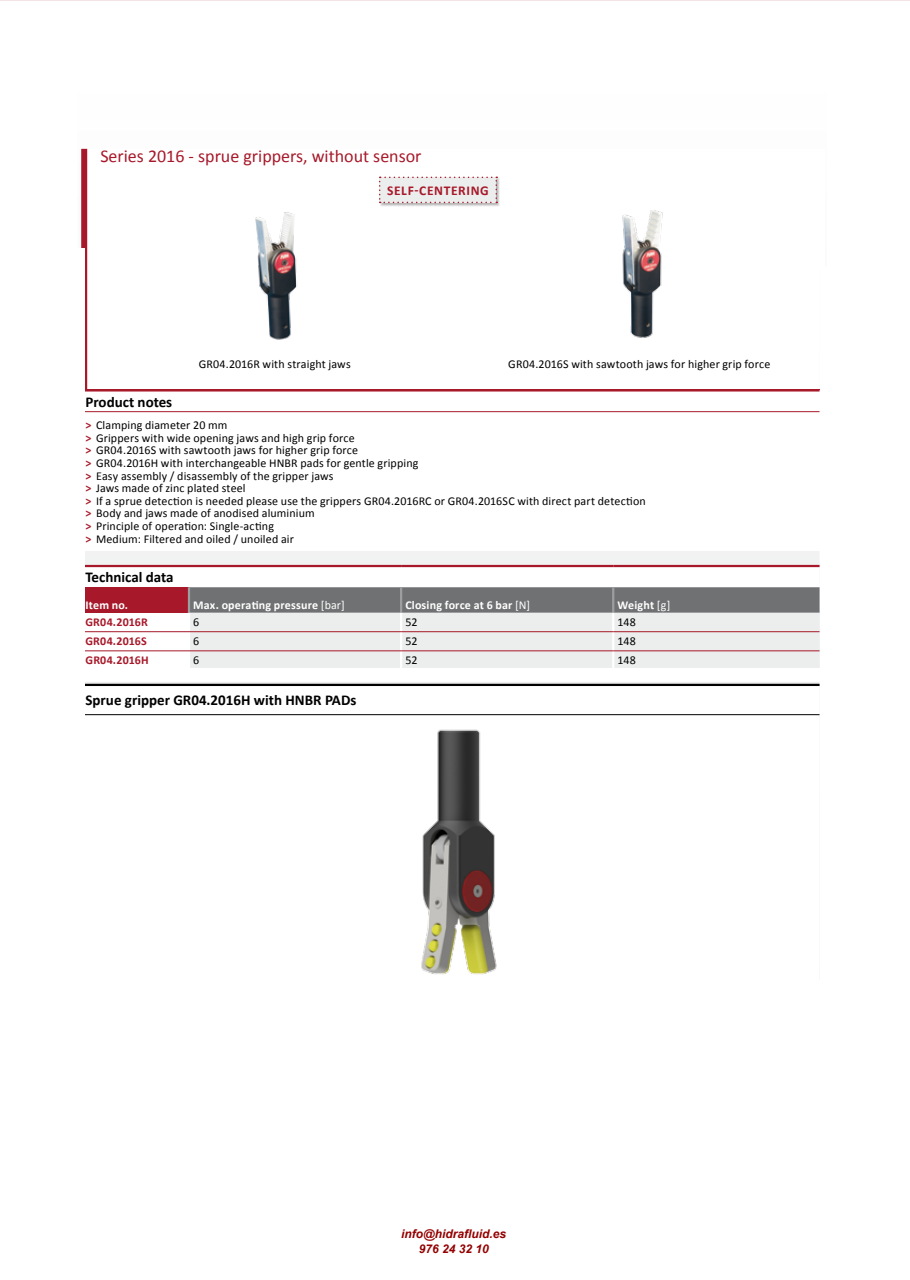
<style>
.page{position:relative;width:910px;height:1280px;background:#fff}
.page>*{position:absolute;margin:0;border:0;box-sizing:border-box;transform-origin:0 0}
.t1{font:18px "Calibri";color:#a7192a}
.t2{font:700 15px "Calibri";color:#000}
.t3{font:700 13.5px "Calibri";letter-spacing:.045em;color:#a7192a}
.t4{font:12px/12.6px "Calibri";letter-spacing:.01em;color:#000}
.t5{font:700 12px "Calibri";letter-spacing:.015em;color:#fff}
.t6{font:700 12px "Calibri";letter-spacing:.015em;color:#a7192a}
.t7{font:italic 700 12px/14.4px "Arial";color:#940000;text-align:center}
.s1{font-weight:700;color:#a7192a}
.s2{font-weight:400}
</style>
<div class="page">
<svg style="left:81px;top:148px;width:739px;height:568px"></svg>
<svg style="left:0;top:0;width:910px;height:1px"></svg>
<svg style="left:87px;top:149px;width:733px;height:242px"></svg>
<svg style="left:81px;top:149px;width:6px;height:240px"></svg>
<img style="left:214px;top:194px;width:121px;height:162px">
<img style="left:579px;top:194px;width:121px;height:162px">
<div style="left:379px;top:177px;width:122px;height:30px;background:#000;opacity:.3"></div>
<svg style="left:379px;top:177px;width:118px;height:26px;background:#e9e6e6"></svg>
<div style="left:84px;top:390px;width:735px;height:161px;background:#fff"></div>
<hr style="left:84px;top:389px;width:735px;height:2px;background:#a7192a">
<hr style="left:84px;top:411px;width:735px;height:1px;background:#a7192a">
<svg style="left:85px;top:567px;width:734px;height:101px"></svg>
<div style="left:84px;top:587px;width:105px;height:26px;background:#a7192a"></div>
<hr style="left:84px;top:565px;width:105px;height:2px;background:#a7192a">
<hr style="left:189px;top:565px;width:212px;height:2px;background:#a7192a">
<hr style="left:401px;top:565px;width:212px;height:2px;background:#a7192a">
<hr style="left:613px;top:565px;width:206px;height:2px;background:#a7192a">
<svg style="left:188px;top:587px;width:631px;height:81px;background:#c3c3c3"></svg>
<hr style="left:84px;top:631px;width:105px;height:1px;background:#a7192a">
<hr style="left:189px;top:631px;width:212px;height:1px;background:#a7192a">
<hr style="left:401px;top:631px;width:212px;height:1px;background:#a7192a">
<hr style="left:613px;top:631px;width:206px;height:1px;background:#a7192a">
<hr style="left:84px;top:651px;width:105px;height:1px;background:#a7192a">
<hr style="left:189px;top:651px;width:212px;height:1px;background:#a7192a">
<hr style="left:401px;top:651px;width:212px;height:1px;background:#a7192a">
<hr style="left:613px;top:651px;width:206px;height:1px;background:#a7192a">
<svg style="left:85px;top:686px;width:734px;height:30px"></svg>
<hr style="left:84px;top:684px;width:735px;height:2px;background:#000">
<hr style="left:84px;top:714px;width:735px;height:1px;background:#000">
<img style="left:421px;top:729px;width:76px;height:245px">
<div style="left:84px;top:668px;width:757px;height:13px;background:#fff"></div>
<div style="left:41px;top:248px;width:44px;height:585px;background:#fff"></div>
<p class="t1" style="left:100px;top:145px;width:323px">Series 2016 - sprue grippers, without sensor</p>
<p class="t3" style="left:387px;top:182px;width:103px">Self-centering</p>
<p class="t4" style="left:199px;top:358px;width:153px">GR04.2016R with straight jaws</p>
<p class="t4" style="left:508px;top:358px;width:264px">GR04.2016S with sawtooth jaws for higher grip force</p>
<p class="t2" style="left:85px;top:392px;width:88px">Product notes</p>
<p class="t4" style="left:85px;top:419px;width:562px"><span class="s1">&gt;</span> Clamping diameter 20 mm<br><span class="s1">&gt;</span> Grippers with wide opening jaws and high grip force<br><span class="s1">&gt;</span> GR04.2016S with sawtooth jaws for higher grip force<br><span class="s1">&gt;</span> GR04.2016H with interchangeable HNBR pads for gentle gripping<br><span class="s1">&gt;</span> Easy assembly / disassembly of the gripper jaws<br><span class="s1">&gt;</span> Jaws made of zinc plated steel<br><span class="s1">&gt;</span> If a sprue detection is needed please use the grippers GR04.2016RC or GR04.2016SC with direct part detection <span class="s1">&gt;</span> Body and jaws made of anodised aluminium<br><span class="s1">&gt;</span> Principle of operation: Single-acting<br><span class="s1">&gt;</span> Medium: Filtered and oiled / unoiled air</p>
<p class="t2" style="left:85px;top:568px;width:90px">Technical data</p>
<p class="t5" style="left:85px;top:597px;width:44px">Item no.</p>
<p class="t5" style="left:193px;top:597px;width:153px">Max. operating pressure <span class="s2">[bar]</span></p>
<p class="t5" style="left:405px;top:597px;width:126px">Closing force at 6 bar <span class="s2">[N]</span></p>
<p class="t5" style="left:617px;top:597px;width:54px">Weight <span class="s2">[g]</span></p>
<p class="t6" style="left:85px;top:614px;width:63px">GR04.2016R</p>
<p class="t4" style="left:193px;top:616px;width:8px">6</p>
<p class="t4" style="left:405px;top:616px;width:14px">52</p>
<p class="t4" style="left:617px;top:616px;width:20px">148</p>
<p class="t6" style="left:85px;top:633px;width:62px">GR04.2016S</p>
<p class="t4" style="left:193px;top:635px;width:8px">6</p>
<p class="t4" style="left:405px;top:635px;width:14px">52</p>
<p class="t4" style="left:617px;top:635px;width:20px">148</p>
<p class="t6" style="left:85px;top:652px;width:65px">GR04.2016H</p>
<p class="t4" style="left:193px;top:654px;width:8px">6</p>
<p class="t4" style="left:405px;top:654px;width:14px">52</p>
<p class="t4" style="left:617px;top:654px;width:20px">148</p>
<p class="t2" style="left:85px;top:691px;width:273px">Sprue gripper GR04.2016H with HNBR PADs</p>
<p class="t7" style="left:401px;top:1227px;width:107px">info@hidrafluid.es<br>976 24 32 10</p>
</div>
